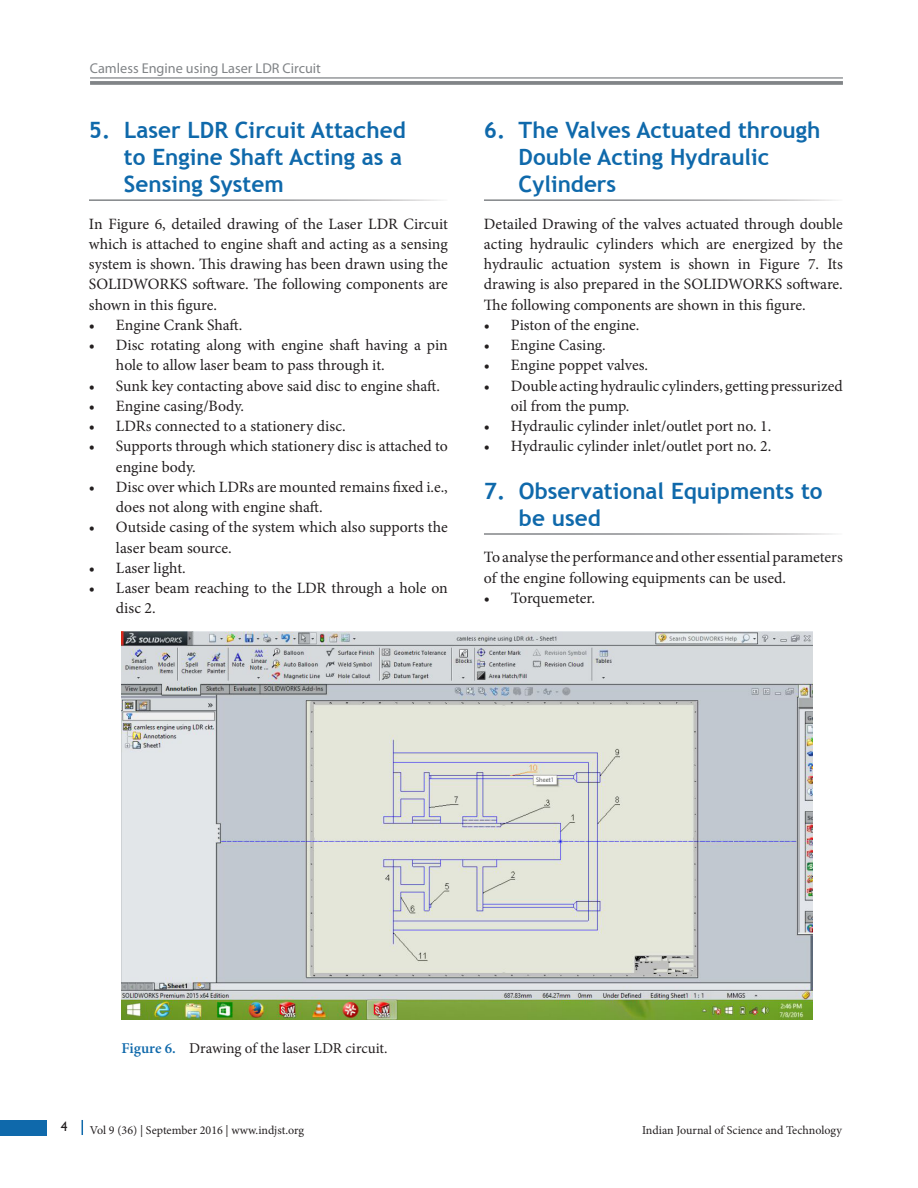
<style>
.page{position:relative;width:918px;height:1188px;background:#fff}
.page>*{position:absolute;margin:0;border:0;box-sizing:border-box;transform-origin:0 0}
.Body_Head{font:700 22.5px/27px "Trebuchet MS";color:#0f69ab}
.Body_Text{font:15.75px/20.2px "Minion Pro";color:#231f20}
.t1{font:15px "Minion Pro";color:#231f20}
.t2{font:14.25px "Myriad Pro";color:#818487}
.t3{font:13.5px "Gill Sans";color:#231f20}
.t4{font:12px "Minion Pro";color:#231f20}
.s1{font-weight:600;color:#0f69ab}
</style>
<div class="page">
<div style="left:0;top:1120px;width:47px;height:15px;background:#0f69ab"></div>
<svg style="left:82px;top:1120px;width:1px;height:15px"></svg>
<hr style="left:90px;top:77px;width:753px;height:2px;background:#818487">
<svg style="left:90px;top:81px;width:753px;height:4px;fill:#888b8e"></svg>
<img style="left:121px;top:632px;width:692px;height:388px">
<p class="t2" style="left:90px;top:60px;width:233px">Camless Engine using Laser LDR Circuit</p>
<p class="Body_Head" style="left:124px;top:116px;width:283px;text-indent:-35px">5. Laser LDR Circuit Attached to Engine Shaft Acting as a<br>Sensing System</p>
<p class="Body_Text" style="left:89px;top:214px;width:360px;text-align:justify">In Figure 6, detailed drawing of the Laser LDR Circuit which is attached to engine shaft and acting as a sensing system is shown. This drawing has been drawn using the SOLIDWORKS software. The following components are shown in this figure.</p>
<p class="Body_Text" style="left:89px;top:315px;width:155px">• Engine Crank Shaft.</p>
<p class="Body_Text" style="left:116px;top:335px;width:333px;text-indent:-27px">• Disc rotating along with engine shaft having a pin hole to allow laser beam to pass through it.</p>
<p class="Body_Text" style="left:89px;top:376px;width:353px">• Sunk key contacting above said disc to engine shaft.</p>
<p class="Body_Text" style="left:89px;top:396px;width:157px">• Engine casing/Body.</p>
<p class="Body_Text" style="left:89px;top:416px;width:258px">• LDRs connected to a stationery disc.</p>
<p class="Body_Text" style="left:116px;top:436px;width:333px;text-indent:-27px">• Supports through which stationery disc is attached to engine body.</p>
<p class="Body_Text" style="left:116px;top:477px;width:333px;text-indent:-27px">• Disc over which LDRs are mounted remains fixed i.e., does not along with engine shaft.</p>
<p class="Body_Text" style="left:116px;top:517px;width:333px;text-indent:-27px">• Outside casing of the system which also supports the laser beam source.</p>
<p class="Body_Text" style="left:89px;top:558px;width:98px">• Laser light.</p>
<p class="Body_Text" style="left:116px;top:578px;width:333px;text-indent:-27px">• Laser beam reaching to the LDR through a hole on disc 2.</p>
<p class="Body_Head" style="left:519px;top:116px;width:303px;text-indent:-35px">6. The Valves Actuated through<br>Double Acting Hydraulic<br>Cylinders</p>
<p class="Body_Text" style="left:484px;top:214px;width:360px;text-align:justify">Detailed Drawing of the valves actuated through double acting hydraulic cylinders which are energized by the hydraulic actuation system is shown in Figure 7. Its drawing is also prepared in the SOLIDWORKS software.<br>The following components are shown in this figure.</p>
<p class="Body_Text" style="left:484px;top:315px;width:157px">• Piston of the engine.</p>
<p class="Body_Text" style="left:484px;top:335px;width:123px">• Engine Casing.</p>
<p class="Body_Text" style="left:484px;top:355px;width:166px">• Engine poppet valves.</p>
<p class="Body_Text" style="left:511px;top:376px;width:333px;text-indent:-27px">• Double acting hydraulic cylinders, getting pressurized oil from the pump.</p>
<p class="Body_Text" style="left:484px;top:416px;width:289px">• Hydraulic cylinder inlet/outlet port no. 1.</p>
<p class="Body_Text" style="left:484px;top:436px;width:289px">• Hydraulic cylinder inlet/outlet port no. 2.</p>
<p class="Body_Head" style="left:519px;top:477px;width:305px;text-indent:-35px">7. Observational Equipments to be used</p>
<p class="Body_Text" style="left:484px;top:547px;width:360px">To analyse the performance and other essential parameters of the engine following equipments can be used.</p>
<p class="Body_Text" style="left:484px;top:588px;width:112px">• Torquemeter.</p>
<p class="t1" style="left:121px;top:1038px;width:268px"><span class="s1">Figure 6.</span> Drawing of the laser LDR circuit.</p>
<p class="t3" style="left:61px;top:1119px;width:8px">4</p>
<p class="t4" style="left:90px;top:1122px;width:216px">Vol 9 (36) | September 2016 | www.indjst.org</p>
<p class="t4" style="left:642px;top:1122px;width:201px">Indian Journal of Science and Technology</p>
</div>
